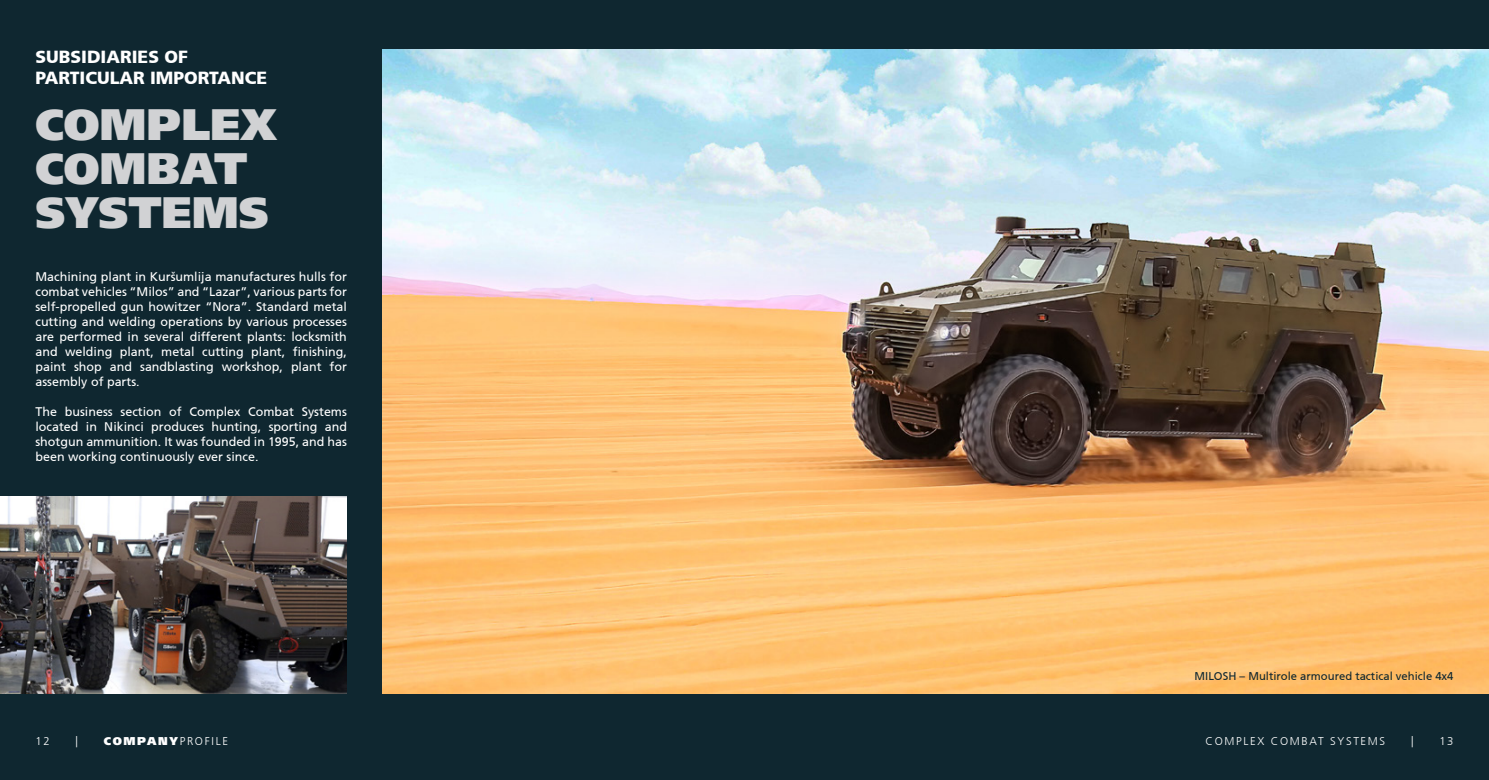
<style>
.page{position:relative;width:1489px;height:780px;background:#fff}
.page>*{position:absolute;margin:0;border:0;box-sizing:border-box;transform-origin:0 0}
.t1{font:900 43.75px "Frutiger LT";color:#d1d2d4}
.t2{font:900 17.5px "Frutiger CE";color:#fff}
.t3{font:12.5px/15px "Frutiger CE";color:#fff;text-align:justify}
.t4{font:11.25px "Frutiger CE";color:#0f2730}
.t5{font:300 11.25px "Frutiger CE";letter-spacing:.15em;color:#fff}
.t6{font:900 11.25px "Frutiger LT";letter-spacing:.15em;color:#fff}
.s1{font-family:"Frutiger CE";font-weight:300}
</style>
<div class="page">
<div style="left:744px;top:0;width:744px;height:780px;background:#0f2730"></div>
<div style="left:0;top:0;width:744px;height:780px;background:#0f2730"></div>
<img style="left:0;top:496px;width:347px;height:197px">
<img style="left:383px;top:50px;width:1105px;height:643px">
<p class="t2" style="left:35px;top:46px;width:154px">SUBSIDIARIES OF</p>
<p class="t2" style="left:35px;top:67px;width:233px">PARTICULAR IMPORTANCE</p>
<p class="t1" style="left:35px;top:98px;width:243px">COMPLEX</p>
<p class="t1" style="left:35px;top:142px;width:213px">COMBAT</p>
<p class="t1" style="left:35px;top:186px;width:235px">SYSTEMS</p>
<p class="t3" style="left:35px;top:269px;width:313px">Machining plant in Kuršumlija manufactures hulls for combat vehicles “Milos” and “Lazar”, various parts for self-propelled gun howitzer “Nora”. Standard metal cutting and welding operations by various processes are performed in several different plants: locksmith and welding plant, metal cutting plant, finishing, paint shop and sandblasting workshop, plant for assembly of parts.</p>
<p class="t3" style="left:35px;top:404px;width:313px">The business section of Complex Combat Systems located in Nikinci produces hunting, sporting and shotgun ammunition. It was founded in 1995, and has been working continuously ever since.</p>
<p class="t5" style="left:35px;top:734px;width:16px">12</p>
<p class="t5" style="left:75px;top:734px;width:4px">|</p>
<p class="t6" style="left:104px;top:733px;width:126px">COMPANY<span class="s1">PROFILE</span></p>
<p class="t4" style="left:1194px;top:669px;width:260px">MILOSH – Multirole armoured tactical vehicle 4x4</p>
<p class="t5" style="left:1205px;top:734px;width:181px">COMPLEX COMBAT SYSTEMS</p>
<p class="t5" style="left:1410px;top:734px;width:4px">|</p>
<p class="t5" style="left:1439px;top:734px;width:16px">13</p>
</div>
